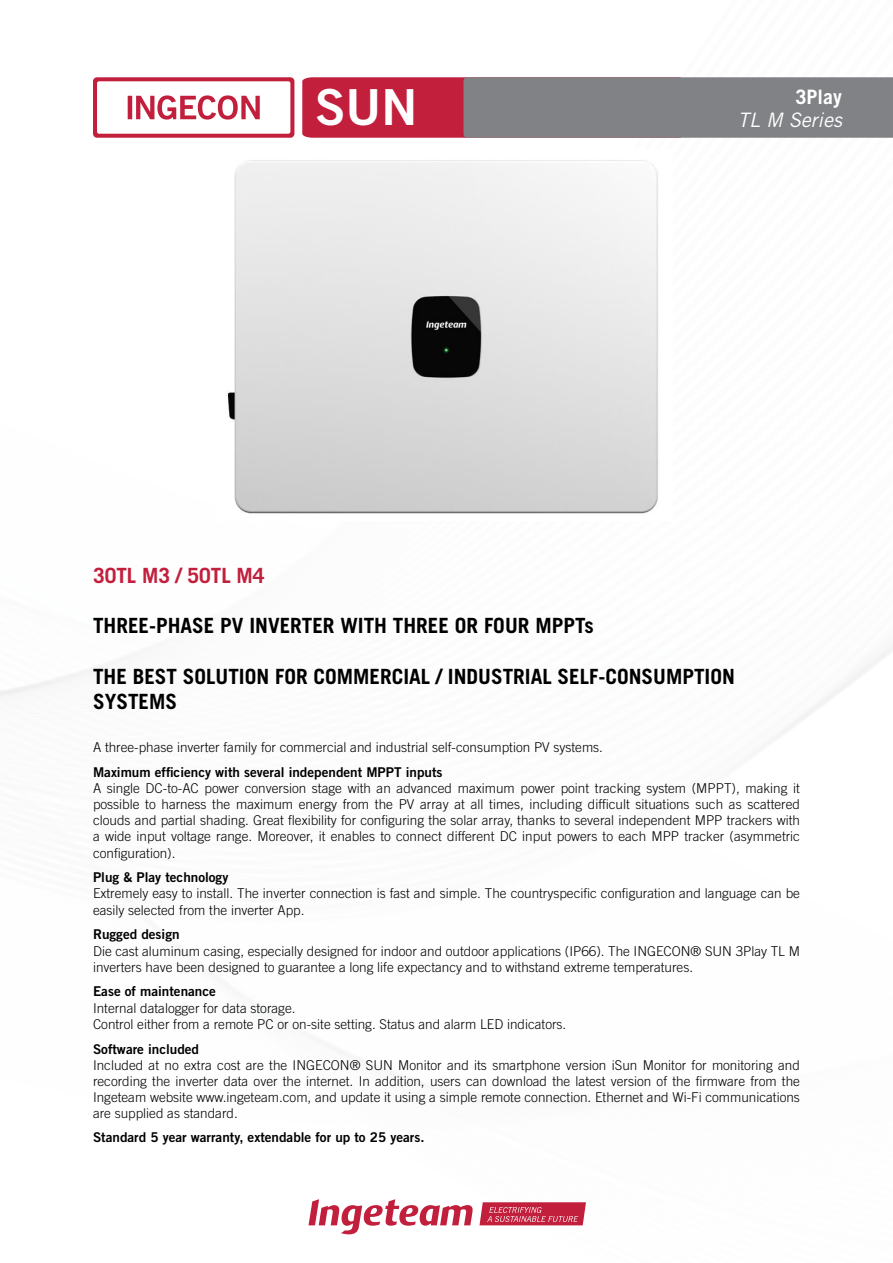
<style>
.page{position:relative;width:893px;height:1263px;background:#fff}
.page>*{position:absolute;margin:0;border:0;box-sizing:border-box;transform-origin:0 0}
.Título_2-_Cool_Gray_10{font:49.8px "Trade Gothic LT Std Bd 2";color:#fff}
.Título_3_-_Black{font:700 21px/25.2px "Trade Gothic LT Std";color:#000}
.Título_3_-_Black-2{font:700 21px "Trade Gothic LT Std";color:#c21f3d}
.Título_3_-_Black-3{font:italic 19.95px "Trade Gothic LT Std";color:#fff}
.Título_3_-_Black-4{font:700 19.95px "Trade Gothic LT Std";color:#fff}
.Cuerpo_texto_-_Black{font:300 13.5px/16.2px "Trade Gothic LT Std";color:#000;text-align:justify}
.Cuerpo_texto_-_Black-2{font:13.5px "Trade Gothic LT Std Bd 2";color:#000}
</style>
<div class="page">
<div style="left:93px;top:77px;width:201px;height:61px;background:#c21f3d;border-radius:4px"></div>
<div style="left:97px;top:81px;width:193px;height:53px;background:#fff;border-radius:2px"></div>
<svg style="left:128px;top:95px;width:132px;height:25px"></svg>
<svg style="left:302px;top:77px;width:591px;height:61px;background:#936872"></svg>
<img style="left:227px;top:160px;width:431px;height:354px">
<svg style="left:308px;top:1199px;width:165px;height:35px"></svg>
<svg style="left:479px;top:1202px;width:107px;height:23px;background:#ca3e57"></svg>
<p class="Título_2-_Cool_Gray_10" style="left:315px;top:76px;width:104px">SUN</p>
<p class="Título_3_-_Black-4" style="left:795px;top:84px;width:48px">3Play</p>
<p class="Título_3_-_Black-3" style="left:738px;top:108px;width:105px">TL M Series</p>
<p class="Título_3_-_Black-2" style="left:93px;top:562px;width:173px">30TL M3 / 50TL M4</p>
<p class="Título_3_-_Black" style="left:93px;top:613px;width:502px">THREE-PHASE PV INVERTER WITH THREE OR FOUR MPPTs</p>
<p class="Título_3_-_Black" style="left:93px;top:663px;width:643px">THE BEST SOLUTION FOR COMMERCIAL / INDUSTRIAL SELF-CONSUMPTION<br>SYSTEMS</p>
<p class="Cuerpo_texto_-_Black" style="left:93px;top:739px;width:511px">A three-phase inverter family for commercial and industrial self-consumption PV systems.</p>
<p class="Cuerpo_texto_-_Black-2" style="left:93px;top:763px;width:351px">Maximum efficiency with several independent MPPT inputs</p>
<p class="Cuerpo_texto_-_Black" style="left:93px;top:780px;width:708px">A single DC-to-AC power conversion stage with an advanced maximum power point tracking system (MPPT), making it possible to harness the maximum energy from the PV array at all times, including difficult situations such as scattered clouds and partial shading. Great flexibility for configuring the solar array, thanks to several independent MPP trackers with a wide input voltage range. Moreover, it enables to connect different DC input powers to each MPP tracker (asymmetric configuration).</p>
<p class="Cuerpo_texto_-_Black-2" style="left:93px;top:869px;width:137px">Plug &amp; Play technology</p>
<p class="Cuerpo_texto_-_Black" style="left:93px;top:885px;width:708px">Extremely easy to install. The inverter connection is fast and simple. The countryspecific configuration and language can be easily selected from the inverter App.</p>
<p class="Cuerpo_texto_-_Black-2" style="left:93px;top:926px;width:88px">Rugged design</p>
<p class="Cuerpo_texto_-_Black" style="left:93px;top:942px;width:708px">Die cast aluminum casing, especially designed for indoor and outdoor applications (IP66). The INGECON® SUN 3Play TL M inverters have been designed to guarantee a long life expectancy and to withstand extreme temperatures.</p>
<p class="Cuerpo_texto_-_Black-2" style="left:93px;top:983px;width:124px">Ease of maintenance</p>
<p class="Cuerpo_texto_-_Black" style="left:93px;top:999px;width:204px">Internal datalogger for data storage.</p>
<p class="Cuerpo_texto_-_Black" style="left:93px;top:1016px;width:475px">Control either from a remote PC or on-site setting. Status and alarm LED indicators.</p>
<p class="Cuerpo_texto_-_Black-2" style="left:93px;top:1040px;width:108px">Software included</p>
<p class="Cuerpo_texto_-_Black" style="left:93px;top:1057px;width:708px">Included at no extra cost are the INGECON® SUN Monitor and its smartphone version iSun Monitor for monitoring and recording the inverter data over the internet. In addition, users can download the latest version of the firmware from the Ingeteam website www.ingeteam.com, and update it using a simple remote connection. Ethernet and Wi-Fi communications are supplied as standard.</p>
<p class="Cuerpo_texto_-_Black-2" style="left:93px;top:1129px;width:333px">Standard 5 year warranty, extendable for up to 25 years.</p>
</div>
